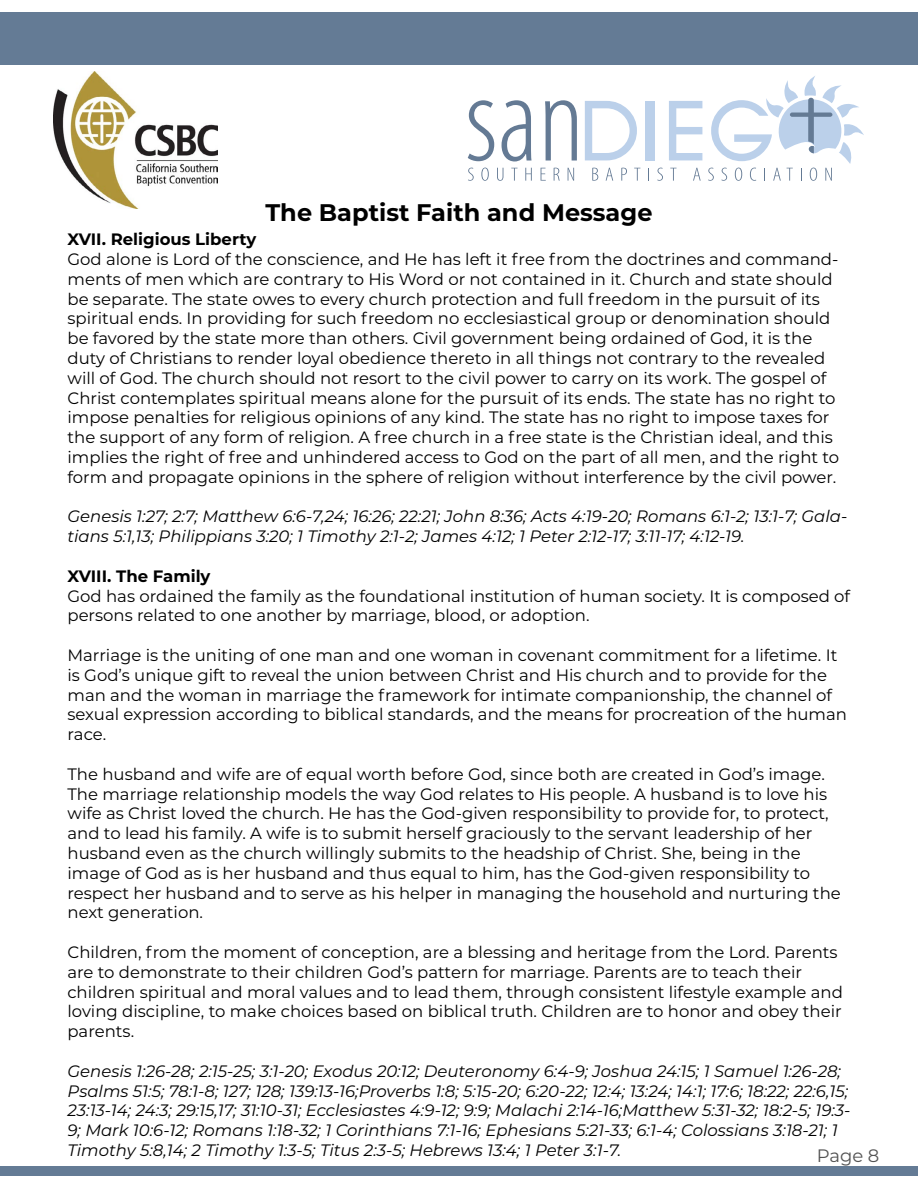
<style>
.page{position:relative;width:918px;height:1188px;background:#fff}
.page>*{position:absolute;margin:0;border:0;box-sizing:border-box;transform-origin:0 0}
.t1{font:700 24px "Montserrat";color:#000}
.t2{font:18px "Montserrat";color:#535353}
.t3{font:16.5px/19.8px "Montserrat";color:#000}
.t4{font:italic 16.5px/19.8px "Montserrat";color:#000}
.t5{font:700 16.5px "Montserrat";color:#000}
</style>
<div class="page">
<div style="left:0;top:13px;width:918px;height:52px;background:#647b95"></div>
<div style="left:0;top:1166px;width:918px;height:10px;background:#647b95"></div>
<img style="left:54px;top:71px;width:164px;height:138px">
<svg style="left:585px;top:101px;width:52px;height:59px"></svg>
<div style="left:646px;top:101px;width:9px;height:59px;background:#bbd0ea"></div>
<svg style="left:669px;top:101px;width:33px;height:59px"></svg>
<svg style="left:468px;top:100px;width:26px;height:61px"></svg>
<svg style="left:502px;top:100px;width:30px;height:62px"></svg>
<svg style="left:545px;top:100px;width:32px;height:61px"></svg>
<svg style="left:468px;top:168px;width:6px;height:13px"></svg>
<svg style="left:481px;top:168px;width:8px;height:13px"></svg>
<svg style="left:497px;top:168px;width:6px;height:13px"></svg>
<svg style="left:511px;top:168px;width:7px;height:13px"></svg>
<svg style="left:525px;top:168px;width:7px;height:13px"></svg>
<svg style="left:541px;top:168px;width:5px;height:13px"></svg>
<svg style="left:554px;top:168px;width:6px;height:13px"></svg>
<svg style="left:568px;top:168px;width:6px;height:13px"></svg>
<svg style="left:592px;top:168px;width:6px;height:13px"></svg>
<svg style="left:606px;top:168px;width:7px;height:13px"></svg>
<svg style="left:621px;top:168px;width:6px;height:13px"></svg>
<svg style="left:634px;top:168px;width:6px;height:13px"></svg>
<svg style="left:648px;top:168px;width:1px;height:13px"></svg>
<svg style="left:657px;top:168px;width:6px;height:13px"></svg>
<svg style="left:670px;top:168px;width:7px;height:13px"></svg>
<svg style="left:693px;top:168px;width:8px;height:13px"></svg>
<svg style="left:708px;top:76px;width:156px;height:105px"></svg>
<svg style="left:790px;top:113px;width:42px;height:4px"></svg>
<div style="left:808px;top:98px;width:6px;height:58px;background:#647a94;border-radius:3px"></div>
<h1 class="t1" style="left:265px;top:195px;width:389px">The Baptist Faith and Message</h1>
<p class="t5" style="left:68px;top:227px;width:190px">XVII. Religious Liberty</p>
<p class="t3" style="left:68px;top:249px;width:773px">God alone is Lord of the conscience, and He has left it free from the doctrines and command&shy;ments of men which are contrary to His Word or not contained in it. Church and state should be separate. The state owes to every church protection and full freedom in the pursuit of its spiritual ends. In providing for such freedom no ecclesiastical group or denomination should be favored by the state more than others. Civil government being ordained of God, it is the duty of Christians to render loyal obedience thereto in all things not contrary to the revealed will of God. The church should not resort to the civil power to carry on its work. The gospel of Christ contemplates spiritual means alone for the pursuit of its ends. The state has no right to impose penalties for religious opinions of any kind. The state has no right to impose taxes for the support of any form of religion. A free church in a free state is the Christian ideal, and this implies the right of free and unhindered access to God on the part of all men, and the right to form and propagate opinions in the sphere of religion without interference by the civil power.</p>
<p class="t4" style="left:68px;top:506px;width:781px">Genesis 1:27; 2:7; Matthew 6:6-7,24; 16:26; 22:21; John 8:36; Acts 4:19-20; Romans 6:1-2; 13:1-7; Gala&shy;tians 5:1,13; Philippians 3:20; 1 Timothy 2:1-2; James 4:12; 1 Peter 2:12-17; 3:11-17; 4:12-19.</p>
<p class="t5" style="left:68px;top:564px;width:145px">XVIII. The Family</p>
<p class="t3" style="left:68px;top:585px;width:784px">God has ordained the family as the foundational institution of human society. It is composed of persons related to one another by marriage, blood, or adoption.</p>
<p class="t3" style="left:68px;top:645px;width:781px">Marriage is the uniting of one man and one woman in covenant commitment for a lifetime. It is God’s unique gift to reveal the union between Christ and His church and to provide for the man and the woman in marriage the framework for intimate companionship, the channel of sexual expression according to biblical standards, and the means for procreation of the human race.</p>
<p class="t3" style="left:68px;top:763px;width:775px">The husband and wife are of equal worth before God, since both are created in God’s image.<br>The marriage relationship models the way God relates to His people. A husband is to love his wife as Christ loved the church. He has the God-given responsibility to provide for, to protect, and to lead his family. A wife is to submit herself graciously to the servant leadership of her husband even as the church willingly submits to the headship of Christ. She, being in the image of God as is her husband and thus equal to him, has the God-given responsibility to respect her husband and to serve as his helper in managing the household and nurturing the next generation.</p>
<p class="t3" style="left:68px;top:942px;width:777px">Children, from the moment of conception, are a blessing and heritage from the Lord. Parents are to demonstrate to their children God’s pattern for marriage. Parents are to teach their children spiritual and moral values and to lead them, through consistent lifestyle example and loving discipline, to make choices based on biblical truth. Children are to honor and obey their parents.</p>
<p class="t4" style="left:68px;top:1060px;width:785px">Genesis 1:26-28; 2:15-25; 3:1-20; Exodus 20:12; Deuteronomy 6:4-9; Joshua 24:15; 1 Samuel 1:26-28; Psalms 51:5; 78:1-8; 127; 128; 139:13-16;Proverbs 1:8; 5:15-20; 6:20-22; 12:4; 13:24; 14:1; 17:6; 18:22; 22:6,15; 23:13-14; 24:3; 29:15,17; 31:10-31; Ecclesiastes 4:9-12; 9:9; Malachi 2:14-16;Matthew 5:31-32; 18:2-5; 19:3- 9; Mark 10:6-12; Romans 1:18-32; 1 Corinthians 7:1-16; Ephesians 5:21-33; 6:1-4; Colossians 3:18-21; 1<br>Timothy 5:8,14; 2 Timothy 1:3-5; Titus 2:3-5; Hebrews 13:4; 1 Peter 3:1-7.</p>
<p class="t2" style="left:817px;top:1143px;width:64px">Page 8</p>
</div>
